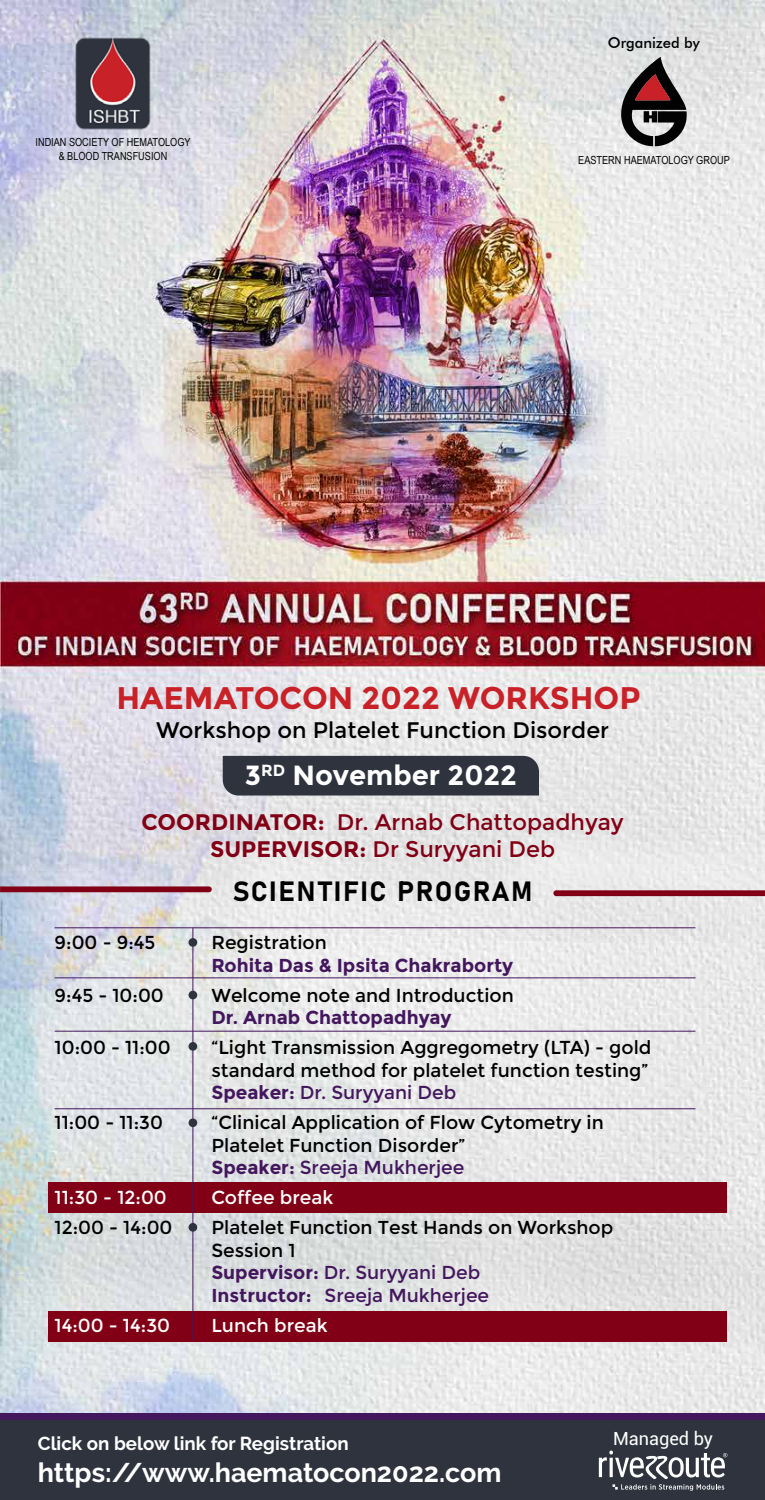
<style>
.page{position:relative;width:765px;height:1500px;background:#fff}
.page>*{position:absolute;margin:0;border:0;box-sizing:border-box;transform-origin:0 0}
.t1{font:700 31.25px "Montserrat";color:#c92128}
.t2{font:700 27.75px "Montserrat";color:#fff}
.t3{font:27.5px "Bahnschrift";letter-spacing:.06em;color:#000}
.t4{font:700 26.88px "Raleway";color:#fff}
.t5{font:22.5px/27px "Montserrat";color:#820015;text-align:center}
.t6{font:22.5px "Montserrat";color:#000}
.t7{font:18.75px/22.5px "Montserrat";color:#000}
.t8{font:700 18.75px "Montserrat";color:#43175d}
.t9{font:18.75px "Montserrat";color:#fff}
.t10{font:700 18.75px "Raleway";color:#fff}
.t11{font:18.12px "Roboto";color:#fff}
.t12{font:500 14.88px "Futura BT";color:#010303}
.t13{font:11.12px/13.4px "Arial Narrow";color:#020202;text-align:center}
.s1{font-weight:700}
.s2{font-weight:700;color:#43175d}
.s3{color:#43175d}
</style>
<div class="page">
<img style="left:0;top:0;width:765px;height:1413px">
<svg style="left:621px;top:57px;width:66px;height:89px;background:#776969"></svg>
<img style="left:73px;top:35px;width:80px;height:95px">
<div style="left:223px;top:756px;width:316px;height:40px;background:#2e333d"></div>
<div style="left:49px;top:1182px;width:678px;height:31px;background:#820015"></div>
<div style="left:49px;top:1311px;width:678px;height:31px;background:#820015"></div>
<div style="left:0;top:1420px;width:765px;height:80px;background:#2e333d"></div>
<svg style="left:599px;top:1451px;width:128px;height:40px"></svg>
<div style="left:0;top:1413px;width:765px;height:7px;background:#43175d"></div>
<svg style="left:0;top:886px;width:212px;height:6px"></svg>
<svg style="left:553px;top:890px;width:212px;height:6px"></svg>
<hr style="left:55px;top:977px;width:640px;height:1px;background:#43175d">
<hr style="left:55px;top:927px;width:640px;height:1px;background:#43175d">
<hr style="left:55px;top:1031px;width:640px;height:1px;background:#43175d">
<hr style="left:55px;top:1108px;width:640px;height:1px;background:#43175d">
<hr style="left:192px;top:928px;width:1px;height:412px;background:#43175d">
<div style="left:189px;top:938px;width:8px;height:9px;background:#2e333d;border-radius:50%"></div>
<div style="left:189px;top:991px;width:8px;height:8px;background:#2e333d;border-radius:50%"></div>
<div style="left:189px;top:1042px;width:8px;height:9px;background:#2e333d;border-radius:50%"></div>
<div style="left:189px;top:1118px;width:8px;height:9px;background:#2e333d;border-radius:50%"></div>
<div style="left:189px;top:1223px;width:8px;height:9px;background:#2e333d;border-radius:50%"></div>
<p class="t13" style="left:36px;top:135px;width:157px">INDIAN SOCIETY OF HEMATOLOGY &amp; BLOOD TRANSFUSION</p>
<p class="t12" style="left:608px;top:34px;width:94px">Organized by</p>
<p class="t13" style="left:578px;top:153px;width:153px">EASTERN HAEMATOLOGY GROUP</p>
<h1 class="t1" style="left:116px;top:679px;width:526px">HAEMATOCON 2022 WORKSHOP</h1>
<p class="t6" style="left:156px;top:717px;width:455px">Workshop on Platelet Function Disorder</p>
<h2 class="t2" style="left:245px;top:759px;width:274px">3<sup>RD</sup> November 2022</h2>
<p class="t5" style="left:141px;top:809px;width:484px"><span class="s1">COORDINATOR:</span> Dr. Arnab Chattopadhyay<br><span class="s1">SUPERVISOR:</span> Dr Suryyani Deb</p>
<h3 class="t3" style="left:233px;top:871px;width:301px">SCIENTIFIC PROGRAM</h3>
<p class="t7" style="left:55px;top:931px;width:102px">9:00 - 9:45</p>
<p class="t7" style="left:211px;top:931px;width:117px">Registration</p>
<p class="t8" style="left:211px;top:954px;width:303px">Rohita Das &amp; Ipsita Chakraborty</p>
<p class="t7" style="left:55px;top:984px;width:111px">9:45 - 10:00</p>
<p class="t7" style="left:211px;top:984px;width:304px">Welcome note and Introduction</p>
<p class="t8" style="left:211px;top:1006px;width:242px">Dr. Arnab Chattopadhyay</p>
<p class="t7" style="left:55px;top:1036px;width:118px">10:00 - 11:00</p>
<p class="t7" style="left:211px;top:1036px;width:442px">“Light Transmission Aggregometry (LTA) - gold standard method for platelet function testing”<br><span class="s2">Speaker:</span> <span class="s3">Dr. Suryyani Deb</span></p>
<p class="t7" style="left:55px;top:1111px;width:110px">11:00 - 11:30</p>
<p class="t7" style="left:211px;top:1111px;width:394px">“Clinical Application of Flow Cytometry in<br>Platelet Function Disorder”<br><span class="s2">Speaker:</span> <span class="s3">Sreeja Mukherjee</span></p>
<p class="t9" style="left:55px;top:1187px;width:114px">11:30 - 12:00</p>
<p class="t9" style="left:211px;top:1187px;width:123px">Coffee break</p>
<p class="t7" style="left:55px;top:1216px;width:119px">12:00 - 14:00</p>
<p class="t7" style="left:211px;top:1216px;width:404px">Platelet Function Test Hands on Workshop<br>Session 1<br><span class="s2">Supervisor:</span> <span class="s3">Dr. Suryyani Deb<br></span><span class="s2">Instructor:</span> <span class="s3">Sreeja Mukherjee</span></p>
<p class="t9" style="left:55px;top:1314px;width:117px">14:00 - 14:30</p>
<p class="t9" style="left:211px;top:1314px;width:118px">Lunch break</p>
<p class="t10" style="left:38px;top:1432px;width:312px">Click on below link for Registration</p>
<p class="t11" style="left:613px;top:1426px;width:101px">Managed by</p>
<h3 class="t4" style="left:38px;top:1457px;width:465px">https://www.haematocon2022.com</h3>
</div>
